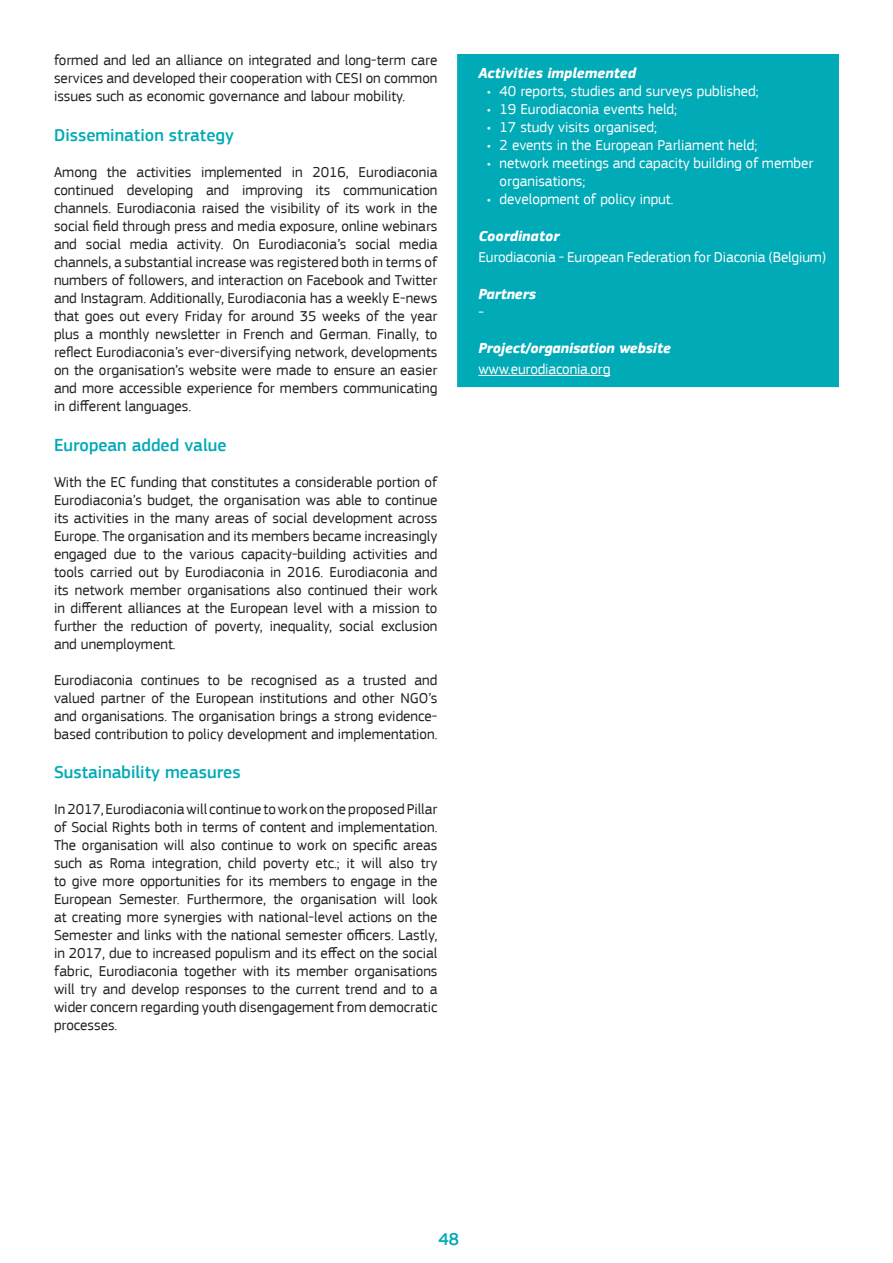
<style>
.page{position:relative;width:893px;height:1263px;background:#fff}
.page>*{position:absolute;margin:0;border:0;box-sizing:border-box;transform-origin:0 0}
.Normal_text{font:500 18px "EC Square Sans Pro";color:#00aab7}
.Normal_text-2{font:15px/18px "EC Square Sans Pro";color:#231f20;text-align:justify}
.t1{font:15px/18px "EC Square Sans Pro";color:#fff}
.t2{font:italic 700 15px "EC Square Sans Pro";letter-spacing:-.01em;color:#fff}
</style>
<div class="page">
<div style="left:457px;top:54px;width:382px;height:333px;background:#00aab7"></div>
<hr style="left:478px;top:375px;width:132px;height:1px;background:#fff">
<p class="Normal_text-2" style="left:54px;top:51px;width:385px">formed and led an alliance on integrated and long-term care services and developed their cooperation with CESI on common issues such as economic governance and labour mobility.</p>
<p class="Normal_text" style="left:54px;top:124px;width:181px">Dissemination strategy</p>
<p class="Normal_text-2" style="left:54px;top:163px;width:385px">Among the activities implemented in 2016, Eurodiaconia continued developing and improving its communication channels. Eurodiaconia raised the visibility of its work in the social field through press and media exposure, online webinars and social media activity. On Eurodiaconia’s social media channels, a substantial increase was registered both in terms of numbers of followers, and interaction on Facebook and Twitter and Instagram. Additionally, Eurodiaconia has a weekly E-news that goes out every Friday for around 35 weeks of the year plus a monthly newsletter in French and German. Finally, to reflect Eurodiaconia’s ever-diversifying network, developments on the organisation’s website were made to ensure an easier and more accessible experience for members communicating in different languages.</p>
<p class="Normal_text" style="left:54px;top:434px;width:174px">European added value</p>
<p class="Normal_text-2" style="left:54px;top:473px;width:385px">With the EC funding that constitutes a considerable portion of Eurodiaconia’s budget, the organisation was able to continue its activities in the many areas of social development across Europe. The organisation and its members became increasingly engaged due to the various capacity-building activities and tools carried out by Eurodiaconia in 2016. Eurodiaconia and its network member organisations also continued their work in different alliances at the European level with a mission to further the reduction of poverty, inequality, social exclusion and unemployment.</p>
<p class="Normal_text-2" style="left:54px;top:671px;width:385px">Eurodiaconia continues to be recognised as a trusted and valued partner of the European institutions and other NGO’s and organisations. The organisation brings a strong evidence&shy;based contribution to policy development and implementation.</p>
<p class="Normal_text" style="left:54px;top:762px;width:188px">Sustainability measures</p>
<p class="Normal_text-2" style="left:54px;top:800px;width:385px">In 2017, Eurodiaconia will continue to work on the proposed Pillar of Social Rights both in terms of content and implementation.<br>The organisation will also continue to work on specific areas such as Roma integration, child poverty etc.; it will also try to give more opportunities for its members to engage in the European Semester. Furthermore, the organisation will look at creating more synergies with national-level actions on the Semester and links with the national semester officers. Lastly, in 2017, due to increased populism and its effect on the social fabric, Eurodiaconia together with its member organisations will try and develop responses to the current trend and to a wider concern regarding youth disengagement from democratic processes.</p>
<p class="t2" style="left:478px;top:64px;width:159px">Activities implemented</p>
<p class="t1" style="left:487px;top:82px;width:273px">• 40 reports, studies and surveys published;</p>
<p class="t1" style="left:487px;top:100px;width:192px">• 19 Eurodiaconia events held;</p>
<p class="t1" style="left:487px;top:118px;width:172px">• 17 study visits organised;</p>
<p class="t1" style="left:487px;top:136px;width:272px">• 2 events in the European Parliament held;</p>
<p class="t1" style="left:500px;top:154px;width:315px;text-indent:-13px">• network meetings and capacity building of member organisations;</p>
<p class="t1" style="left:487px;top:190px;width:188px">• development of policy input.</p>
<p class="t2" style="left:478px;top:227px;width:83px">Coordinator</p>
<p class="t1" style="left:478px;top:248px;width:349px">Eurodiaconia - European Federation for Diaconia (Belgium)</p>
<p class="t2" style="left:478px;top:285px;width:59px">Partners</p>
<p class="t1" style="left:478px;top:303px;width:7px">-</p>
<p class="t2" style="left:478px;top:339px;width:194px">Project/organisation website</p>
<p class="t1" style="left:478px;top:360px;width:133px">www.eurodiaconia.org</p>
<p class="Normal_text" style="left:438px;top:1229px;width:22px">48</p>
</div>
